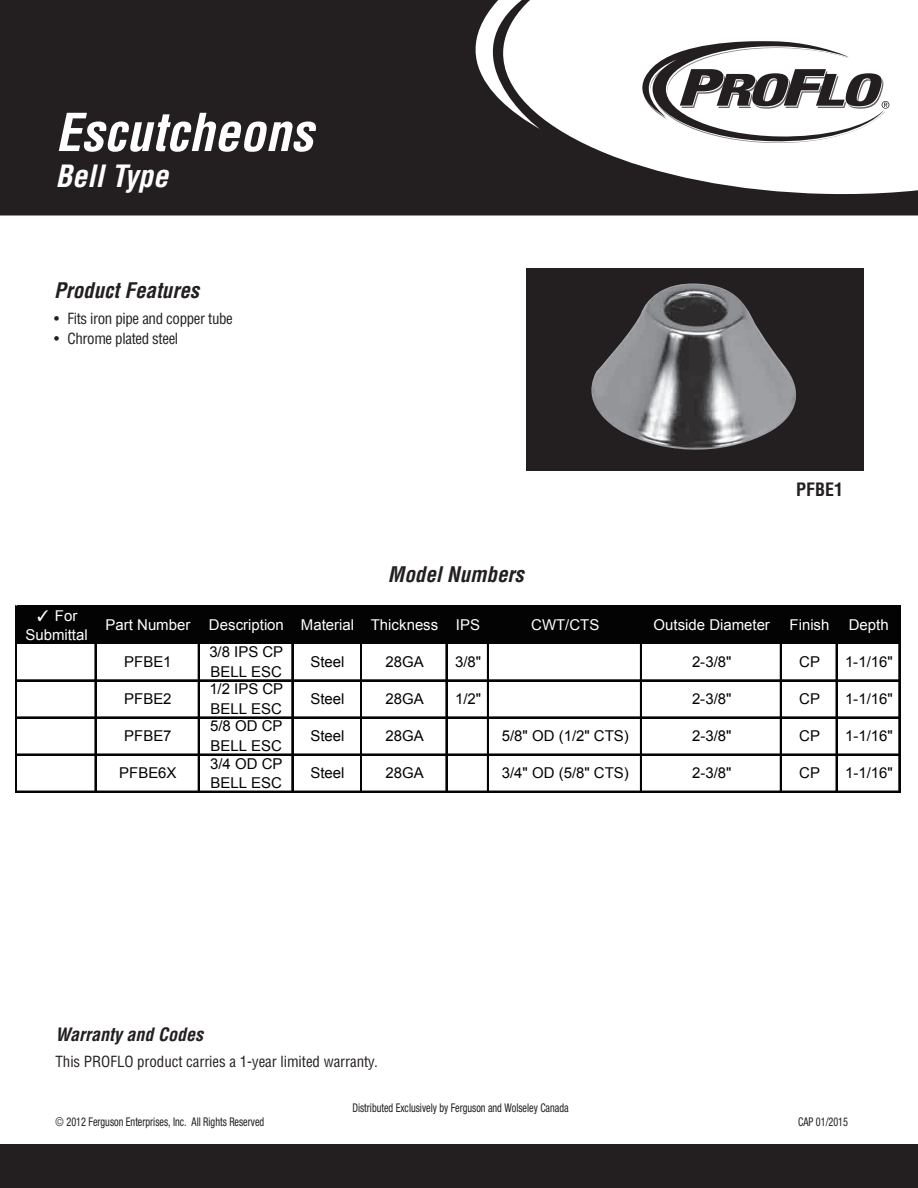
<style>
.page{position:relative;width:918px;height:1188px;background:#fff}
.page>*{position:absolute;margin:0;border:0;box-sizing:border-box;transform-origin:0 0}
.t1{font:italic 700 condensed 51px "Helvetica";color:#fff}
.t2{font:italic 700 condensed 30px "Helvetica";color:#fff}
.t3{font:italic 700 condensed 21px "Helvetica";color:#231f20}
.t4{font:italic 700 condensed 18px "Helvetica";color:#231f20}
.t5{font:700 condensed 18px "Helvetica";color:#231f20}
.t6{font:15px/19.5px "Arial";color:#030303}
.t7{font:condensed 15px "Helvetica";letter-spacing:-.01em;color:#231f20}
.t8{font:15px/18.9px "Arial";color:#fff;text-align:center}
.t9{font:condensed 12px "Helvetica Neue";color:#231f20;scale:.85 1}
.s1{font-family:"MS Gothic"}
.s2{font-family:"Helvetica";font-weight:300;font-stretch:normal}
</style>
<div class="page">
<svg style="left:0;top:0;width:918px;height:216px;fill:#231f20"></svg>
<div style="left:0;top:1144px;width:918px;height:44px;background:#231f20"></div>
<svg style="left:626px;top:41px;width:263px;height:103px"></svg>
<div style="left:526px;top:269px;width:338px;height:202px;background:#231f20"></div>
<img style="left:591px;top:284px;width:205px;height:166px">
<div style="left:16px;top:606px;width:884px;height:38px;background:#030303"></div>
<hr style="left:15px;top:606px;width:1px;height:186px;background:#030303">
<hr style="left:16px;top:606px;width:1px;height:186px;background:#030303">
<hr style="left:95px;top:607px;width:1px;height:185px;background:#030303">
<hr style="left:198px;top:607px;width:2px;height:185px;background:#030303">
<hr style="left:292px;top:607px;width:1px;height:185px;background:#030303">
<hr style="left:360px;top:607px;width:1px;height:185px;background:#030303">
<hr style="left:361px;top:607px;width:1px;height:185px;background:#030303">
<hr style="left:446px;top:607px;width:1px;height:185px;background:#030303">
<hr style="left:487px;top:607px;width:2px;height:185px;background:#030303">
<hr style="left:640px;top:607px;width:2px;height:185px;background:#030303">
<hr style="left:780px;top:607px;width:2px;height:185px;background:#030303">
<hr style="left:836px;top:607px;width:1px;height:185px;background:#030303">
<hr style="left:899px;top:607px;width:1px;height:185px;background:#030303">
<hr style="left:17px;top:605px;width:883px;height:1px;background:#030303">
<hr style="left:17px;top:680px;width:883px;height:1px;background:#030303">
<hr style="left:17px;top:717px;width:883px;height:1px;background:#030303">
<hr style="left:17px;top:754px;width:883px;height:1px;background:#030303">
<hr style="left:17px;top:791px;width:883px;height:1px;background:#030303">
<h1 class="t1" style="left:56px;top:100px;width:259px">Escutcheons</h1>
<h2 class="t2" style="left:56px;top:157px;width:114px">Bell Type</h2>
<h3 class="t3" style="left:54px;top:277px;width:147px">Product Features</h3>
<p class="t7" style="left:54px;top:309px;width:180px">• Fits iron pipe and copper tube</p>
<p class="t7" style="left:54px;top:329px;width:126px">• Chrome plated steel</p>
<h3 class="t3" style="left:388px;top:562px;width:137px">Model Numbers</h3>
<p class="t5" style="left:796px;top:478px;width:49px">PFBE1</p>
<p class="t8" style="left:25px;top:606px;width:64px"><span class="s1">✓</span> For<br>Submittal</p>
<p class="t8" style="left:106px;top:615px;width:376px">Part Number Description Material Thickness IPS</p>
<p class="t8" style="left:531px;top:615px;width:70px">CWT/CTS</p>
<p class="t8" style="left:654px;top:615px;width:118px">Outside Diameter</p>
<p class="t8" style="left:790px;top:615px;width:41px">Finish</p>
<p class="t8" style="left:849px;top:615px;width:41px">Depth</p>
<p class="t6" style="left:124px;top:652px;width:49px">PFBE1</p>
<p class="t6" style="left:209px;top:642px;width:75px">3/8 IPS CP<br>BELL ESC</p>
<p class="t6" style="left:311px;top:652px;width:36px">Steel</p>
<p class="t6" style="left:385px;top:652px;width:40px">28GA</p>
<p class="t6" style="left:455px;top:652px;width:28px">3/8"</p>
<p class="t6" style="left:692px;top:652px;width:41px">2-3/8"</p>
<p class="t6" style="left:799px;top:652px;width:22px">CP</p>
<p class="t6" style="left:845px;top:652px;width:49px">1-1/16"</p>
<p class="t6" style="left:124px;top:689px;width:49px">PFBE2</p>
<p class="t6" style="left:209px;top:680px;width:75px">1/2 IPS CP<br>BELL ESC</p>
<p class="t6" style="left:311px;top:689px;width:36px">Steel</p>
<p class="t6" style="left:385px;top:689px;width:40px">28GA</p>
<p class="t6" style="left:455px;top:689px;width:28px">1/2"</p>
<p class="t6" style="left:692px;top:689px;width:41px">2-3/8"</p>
<p class="t6" style="left:799px;top:689px;width:22px">CP</p>
<p class="t6" style="left:845px;top:689px;width:49px">1-1/16"</p>
<p class="t6" style="left:124px;top:726px;width:49px">PFBE7</p>
<p class="t6" style="left:210px;top:717px;width:74px">5/8 OD CP<br>BELL ESC</p>
<p class="t6" style="left:311px;top:726px;width:36px">Steel</p>
<p class="t6" style="left:385px;top:726px;width:40px">28GA</p>
<p class="t6" style="left:502px;top:726px;width:129px">5/8" OD (1/2" CTS)</p>
<p class="t6" style="left:692px;top:726px;width:41px">2-3/8"</p>
<p class="t6" style="left:799px;top:726px;width:22px">CP</p>
<p class="t6" style="left:845px;top:726px;width:49px">1-1/16"</p>
<p class="t6" style="left:119px;top:763px;width:59px">PFBE6X</p>
<p class="t6" style="left:210px;top:754px;width:74px">3/4 OD CP<br>BELL ESC</p>
<p class="t6" style="left:311px;top:763px;width:36px">Steel</p>
<p class="t6" style="left:385px;top:763px;width:40px">28GA</p>
<p class="t6" style="left:502px;top:763px;width:129px">3/4" OD (5/8" CTS)</p>
<p class="t6" style="left:692px;top:763px;width:41px">2-3/8"</p>
<p class="t6" style="left:799px;top:763px;width:22px">CP</p>
<p class="t6" style="left:845px;top:763px;width:49px">1-1/16"</p>
<p class="t4" style="left:56px;top:1023px;width:149px">Warranty and Codes</p>
<p class="t7" style="left:56px;top:1052px;width:324px">This PROFLO product carries a 1-year limited warranty.</p>
<p class="t9" style="left:352px;top:1101px;width:256px">Distributed Exclusively by Ferguson and Wolseley Canada</p>
<p class="t9" style="left:56px;top:1115px;width:247px"><span class="s2">©</span> 2012 Ferguson Enterprises, Inc. All Rights Reserved</p>
<p class="t9" style="left:798px;top:1115px;width:60px">CAP 01/2015</p>
</div>
